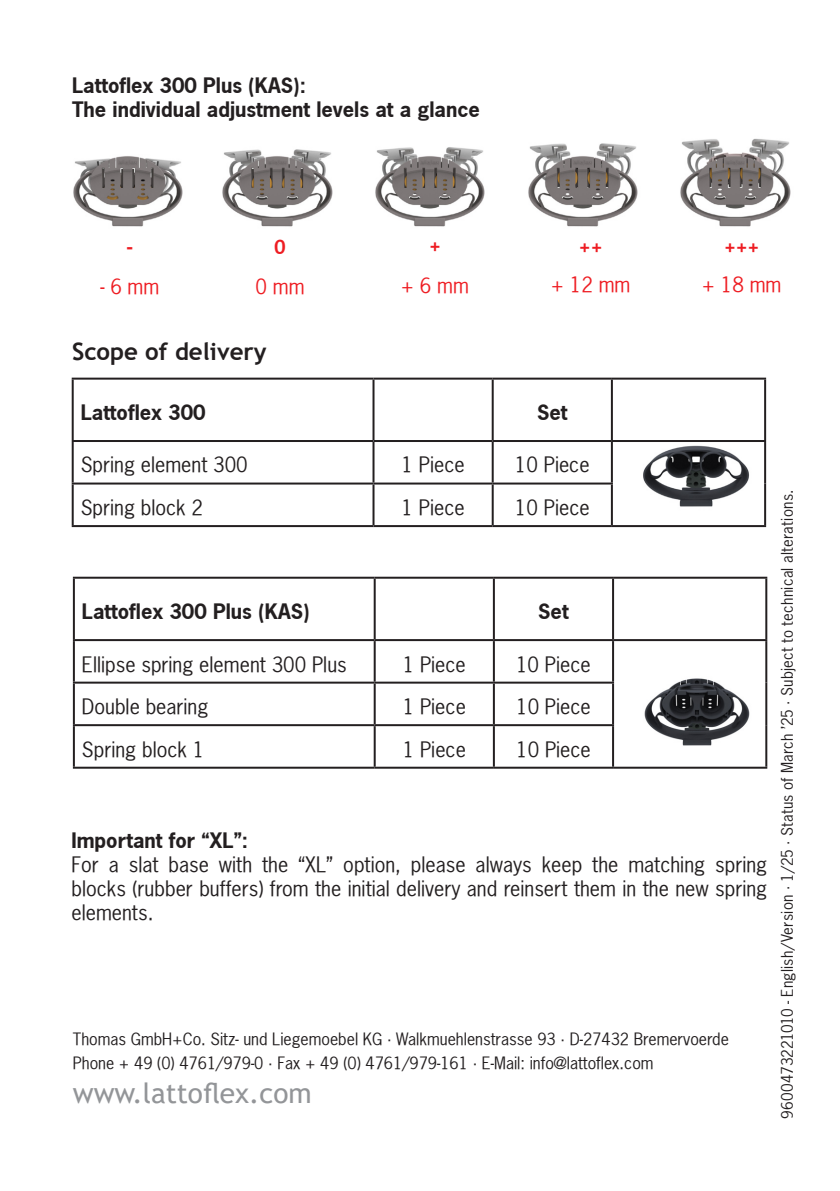
<style>
.page{position:relative;width:840px;height:1191px;background:#fff}
.page>*{position:absolute;margin:0;border:0;box-sizing:border-box;transform-origin:0 0}
.t1{font:28px "Trebuchet MS";color:#939598}
.t2{font:700 24px "Trebuchet MS";color:#231f20}
.t3{font:20px/24px "News Gothic";color:#231f20;text-align:justify}
.t4{font:700 20px/24px "News Gothic";color:#231f20}
.t5{font:20px "News Gothic";color:#ee1d23}
.t6{font:700 20px "Trebuchet MS";color:#ee1d23}
.t7{font:16px/24px "News Gothic";color:#231f20}
.t8{font:15px "News Gothic";letter-spacing:.02em;color:#231f20}
</style>
<div class="page">
<img style="left:643px;top:445px;width:106px;height:62px">
<hr style="left:73px;top:576px;width:301px;height:2px;background:#231f20">
<hr style="left:73px;top:578px;width:2px;height:61px;background:#231f20">
<hr style="left:374px;top:576px;width:119px;height:2px;background:#231f20">
<hr style="left:373px;top:578px;width:2px;height:61px;background:#231f20">
<hr style="left:493px;top:576px;width:119px;height:2px;background:#231f20">
<hr style="left:492px;top:578px;width:2px;height:61px;background:#231f20">
<hr style="left:612px;top:576px;width:154px;height:2px;background:#231f20">
<hr style="left:611px;top:578px;width:2px;height:61px;background:#231f20">
<hr style="left:764px;top:578px;width:2px;height:61px;background:#231f20">
<hr style="left:73px;top:639px;width:301px;height:2px;background:#231f20">
<hr style="left:73px;top:641px;width:2px;height:40px;background:#231f20">
<hr style="left:374px;top:639px;width:119px;height:2px;background:#231f20">
<hr style="left:373px;top:641px;width:2px;height:40px;background:#231f20">
<hr style="left:493px;top:639px;width:119px;height:2px;background:#231f20">
<hr style="left:492px;top:641px;width:2px;height:40px;background:#231f20">
<hr style="left:612px;top:639px;width:154px;height:2px;background:#231f20">
<hr style="left:611px;top:641px;width:2px;height:40px;background:#231f20">
<hr style="left:764px;top:641px;width:2px;height:41px;background:#231f20">
<hr style="left:73px;top:681px;width:301px;height:2px;background:#231f20">
<hr style="left:73px;top:683px;width:2px;height:41px;background:#231f20">
<hr style="left:374px;top:681px;width:119px;height:2px;background:#231f20">
<hr style="left:373px;top:683px;width:2px;height:41px;background:#231f20">
<hr style="left:493px;top:681px;width:120px;height:2px;background:#231f20">
<hr style="left:492px;top:683px;width:2px;height:41px;background:#231f20">
<hr style="left:611px;top:683px;width:2px;height:41px;background:#231f20">
<hr style="left:764px;top:682px;width:2px;height:43px;background:#231f20">
<hr style="left:73px;top:724px;width:301px;height:2px;background:#231f20">
<hr style="left:73px;top:726px;width:2px;height:40px;background:#231f20">
<hr style="left:374px;top:724px;width:119px;height:2px;background:#231f20">
<hr style="left:373px;top:726px;width:2px;height:40px;background:#231f20">
<hr style="left:493px;top:724px;width:120px;height:2px;background:#231f20">
<hr style="left:492px;top:726px;width:2px;height:40px;background:#231f20">
<hr style="left:611px;top:726px;width:2px;height:40px;background:#231f20">
<hr style="left:764px;top:725px;width:2px;height:41px;background:#231f20">
<hr style="left:73px;top:766px;width:301px;height:2px;background:#231f20">
<hr style="left:374px;top:766px;width:119px;height:2px;background:#231f20">
<hr style="left:493px;top:766px;width:119px;height:2px;background:#231f20">
<hr style="left:612px;top:766px;width:154px;height:2px;background:#231f20">
<img style="left:644px;top:678px;width:106px;height:68px">
<hr style="left:72px;top:377px;width:301px;height:2px;background:#231f20">
<hr style="left:72px;top:379px;width:2px;height:61px;background:#231f20">
<hr style="left:373px;top:377px;width:119px;height:2px;background:#231f20">
<hr style="left:372px;top:379px;width:2px;height:61px;background:#231f20">
<hr style="left:492px;top:377px;width:119px;height:2px;background:#231f20">
<hr style="left:491px;top:379px;width:2px;height:61px;background:#231f20">
<hr style="left:611px;top:377px;width:154px;height:2px;background:#231f20">
<hr style="left:610px;top:379px;width:2px;height:61px;background:#231f20">
<hr style="left:763px;top:379px;width:2px;height:61px;background:#231f20">
<hr style="left:72px;top:440px;width:301px;height:2px;background:#231f20">
<hr style="left:72px;top:442px;width:2px;height:40px;background:#231f20">
<hr style="left:373px;top:440px;width:119px;height:2px;background:#231f20">
<hr style="left:372px;top:442px;width:2px;height:40px;background:#231f20">
<hr style="left:492px;top:440px;width:119px;height:2px;background:#231f20">
<hr style="left:491px;top:442px;width:2px;height:40px;background:#231f20">
<hr style="left:611px;top:440px;width:154px;height:2px;background:#231f20">
<hr style="left:610px;top:442px;width:2px;height:40px;background:#231f20">
<hr style="left:763px;top:442px;width:2px;height:41px;background:#231f20">
<hr style="left:72px;top:482px;width:301px;height:2px;background:#231f20">
<hr style="left:72px;top:484px;width:2px;height:41px;background:#231f20">
<hr style="left:373px;top:482px;width:119px;height:2px;background:#231f20">
<hr style="left:372px;top:484px;width:2px;height:41px;background:#231f20">
<hr style="left:492px;top:482px;width:120px;height:2px;background:#231f20">
<hr style="left:491px;top:484px;width:2px;height:41px;background:#231f20">
<hr style="left:610px;top:484px;width:2px;height:41px;background:#231f20">
<hr style="left:763px;top:483px;width:2px;height:42px;background:#231f20">
<hr style="left:72px;top:525px;width:301px;height:2px;background:#231f20">
<hr style="left:373px;top:525px;width:119px;height:2px;background:#231f20">
<hr style="left:492px;top:525px;width:119px;height:2px;background:#231f20">
<hr style="left:611px;top:525px;width:154px;height:2px;background:#231f20">
<img style="left:680px;top:138px;width:111px;height:89px">
<img style="left:528px;top:143px;width:110px;height:84px">
<img style="left:375px;top:147px;width:110px;height:80px">
<img style="left:222px;top:149px;width:111px;height:78px">
<img style="left:73px;top:156px;width:110px;height:71px">
<p class="t4" style="left:72px;top:73px;width:409px">Lattoflex 300 Plus (KAS):<br>The individual adjustment levels at a glance</p>
<p class="t6" style="left:126px;top:235px;width:9px">-</p>
<p class="t5" style="left:100px;top:274px;width:60px">- 6 mm</p>
<p class="t6" style="left:274px;top:235px;width:13px">0</p>
<p class="t5" style="left:255px;top:274px;width:51px">0 mm</p>
<p class="t2" style="left:72px;top:336px;width:196px">Scope of delivery</p>
<p class="t6" style="left:429px;top:233px;width:13px">+</p>
<p class="t5" style="left:400px;top:272px;width:69px">+ 6 mm</p>
<p class="t6" style="left:578px;top:235px;width:25px">++</p>
<p class="t5" style="left:550px;top:272px;width:81px">+ 12 mm</p>
<p class="t6" style="left:723px;top:235px;width:37px">+++</p>
<p class="t5" style="left:701px;top:272px;width:81px">+ 18 mm</p>
<p class="t4" style="left:81px;top:400px;width:126px">Lattoflex 300</p>
<p class="t4" style="left:537px;top:400px;width:32px">Set</p>
<p class="t3" style="left:81px;top:453px;width:168px">Spring element 300</p>
<p class="t3" style="left:401px;top:453px;width:65px">1 Piece</p>
<p class="t3" style="left:514px;top:453px;width:76px">10 Piece</p>
<p class="t3" style="left:81px;top:495px;width:124px">Spring block 2</p>
<p class="t3" style="left:401px;top:495px;width:65px">1 Piece</p>
<p class="t3" style="left:514px;top:495px;width:76px">10 Piece</p>
<p class="t4" style="left:82px;top:599px;width:229px">Lattoflex 300 Plus (KAS)</p>
<p class="t4" style="left:538px;top:599px;width:32px">Set</p>
<p class="t3" style="left:82px;top:652px;width:266px">Ellipse spring element 300 Plus</p>
<p class="t3" style="left:402px;top:652px;width:65px">1 Piece</p>
<p class="t3" style="left:516px;top:652px;width:76px">10 Piece</p>
<p class="t3" style="left:82px;top:694px;width:128px">Double bearing</p>
<p class="t3" style="left:402px;top:694px;width:65px">1 Piece</p>
<p class="t3" style="left:516px;top:694px;width:76px">10 Piece</p>
<p class="t3" style="left:82px;top:737px;width:124px">Spring block 1</p>
<p class="t3" style="left:402px;top:737px;width:65px">1 Piece</p>
<p class="t3" style="left:516px;top:737px;width:76px">10 Piece</p>
<p class="t4" style="left:71px;top:827px;width:178px">Important for “XL”:</p>
<p class="t3" style="left:71px;top:852px;width:697px">For a slat base with the “XL” option, please always keep the matching spring blocks (rubber buffers) from the initial delivery and reinsert them in the new spring elements.</p>
<p class="t7" style="left:73px;top:1026px;width:657px">Thomas GmbH+Co. Sitz- und Liegemoebel KG · Walkmuehlenstrasse 93 · D-27432 Bremervoerde<br>Phone + 49 (0) 4761/979-0 · Fax + 49 (0) 4761/979-161 · E-Mail: info@lattoflex.com</p>
<h1 class="t1" style="left:73px;top:1075px;width:240px">www.lattoflex.com</h1>
<p class="t8" style="left:777px;top:1118px;width:630px;rotate:-90deg">9600473221010 - English/Version · 1/25 · Status of March ’25 · Subject to technical alterations.</p>
</div>
